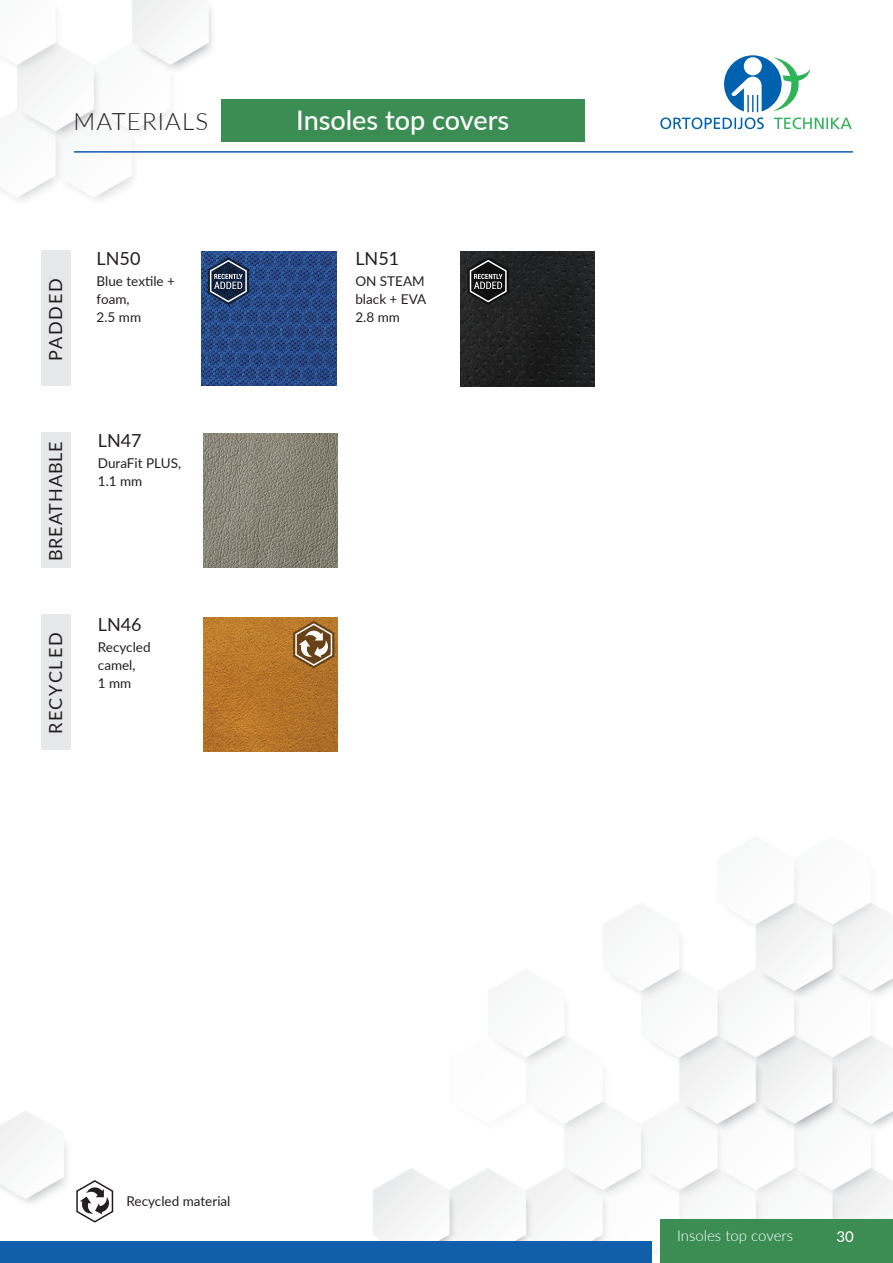
<style>
.page{position:relative;width:893px;height:1263px;background:#fff}
.page>*{position:absolute;margin:0;border:0;box-sizing:border-box;transform-origin:0 0}
.t1{font:500 27px "Lato";color:#fff}
.t2{font:300 24px "Lato";letter-spacing:.05em;color:#231f20}
.t3{font:18px "Lato";letter-spacing:.05em;color:#231f20}
.t4{font:18px "Lato";letter-spacing:.1em;color:#231f20}
.t5{font:300 15px "Lato";color:#fff}
.t6{font:15px "Lato";color:#fff}
.t7{font:13.5px/18px "Lato";color:#231f20}
</style>
<div class="page">
<img style="left:0;top:0;width:892px;height:1263px">
<img style="left:203px;top:618px;width:134px;height:134px">
<svg style="left:293px;top:621px;width:41px;height:47px"></svg>
<img style="left:203px;top:433px;width:134px;height:135px">
<div style="left:0;top:1241px;width:651px;height:22px;background:#115eab"></div>
<hr style="left:74px;top:151px;width:778px;height:2px;background:#115eab">
<div style="left:659px;top:1219px;width:233px;height:44px;background:#3c8d53"></div>
<div style="left:221px;top:99px;width:363px;height:42px;background:#3c8d53"></div>
<svg style="left:660px;top:55px;width:191px;height:74px"></svg>
<svg style="left:76px;top:1179px;width:38px;height:44px"></svg>
<img style="left:460px;top:252px;width:135px;height:134px">
<img style="left:202px;top:252px;width:134px;height:134px">
<div style="left:41px;top:251px;width:29px;height:135px;background:#e6e7e8"></div>
<svg style="left:208px;top:257px;width:41px;height:48px;background:#3f506f"></svg>
<svg style="left:467px;top:257px;width:42px;height:48px;background:#3d3d3e"></svg>
<div style="left:41px;top:432px;width:29px;height:136px;background:#e6e7e8"></div>
<div style="left:41px;top:614px;width:29px;height:136px;background:#e6e7e8"></div>
<h2 class="t2" style="left:74px;top:105px;width:136px">MATERIALS</h2>
<h1 class="t1" style="left:296px;top:101px;width:215px">Insoles top covers</h1>
<h3 class="t3" style="left:43px;top:361px;width:84px;rotate:-90deg">PADDED</h3>
<h3 class="t3" style="left:43px;top:561px;width:122px;rotate:-90deg">BREATHABLE</h3>
<h3 class="t4" style="left:43px;top:734px;width:103px;rotate:-90deg">RECYCLED</h3>
<h3 class="t3" style="left:97px;top:245px;width:45px">LN50</h3>
<p class="t7" style="left:97px;top:271px;width:80px">Blue textile + foam,<br>2.5 mm</p>
<h3 class="t3" style="left:98px;top:427px;width:45px">LN47</h3>
<p class="t7" style="left:98px;top:453px;width:85px">DuraFit PLUS,<br>1.1 mm</p>
<h3 class="t3" style="left:98px;top:612px;width:45px">LN46</h3>
<p class="t7" style="left:98px;top:638px;width:54px">Recycled camel,<br>1 mm</p>
<h3 class="t3" style="left:355px;top:245px;width:45px">LN51</h3>
<p class="t7" style="left:355px;top:271px;width:72px;text-align:justify">ON STEAM black + EVA 2.8 mm</p>
<p class="t7" style="left:127px;top:1191px;width:105px">Recycled material</p>
<p class="t5" style="left:677px;top:1225px;width:118px">Insoles top covers</p>
<p class="t6" style="left:836px;top:1225px;width:19px">30</p>
</div>
